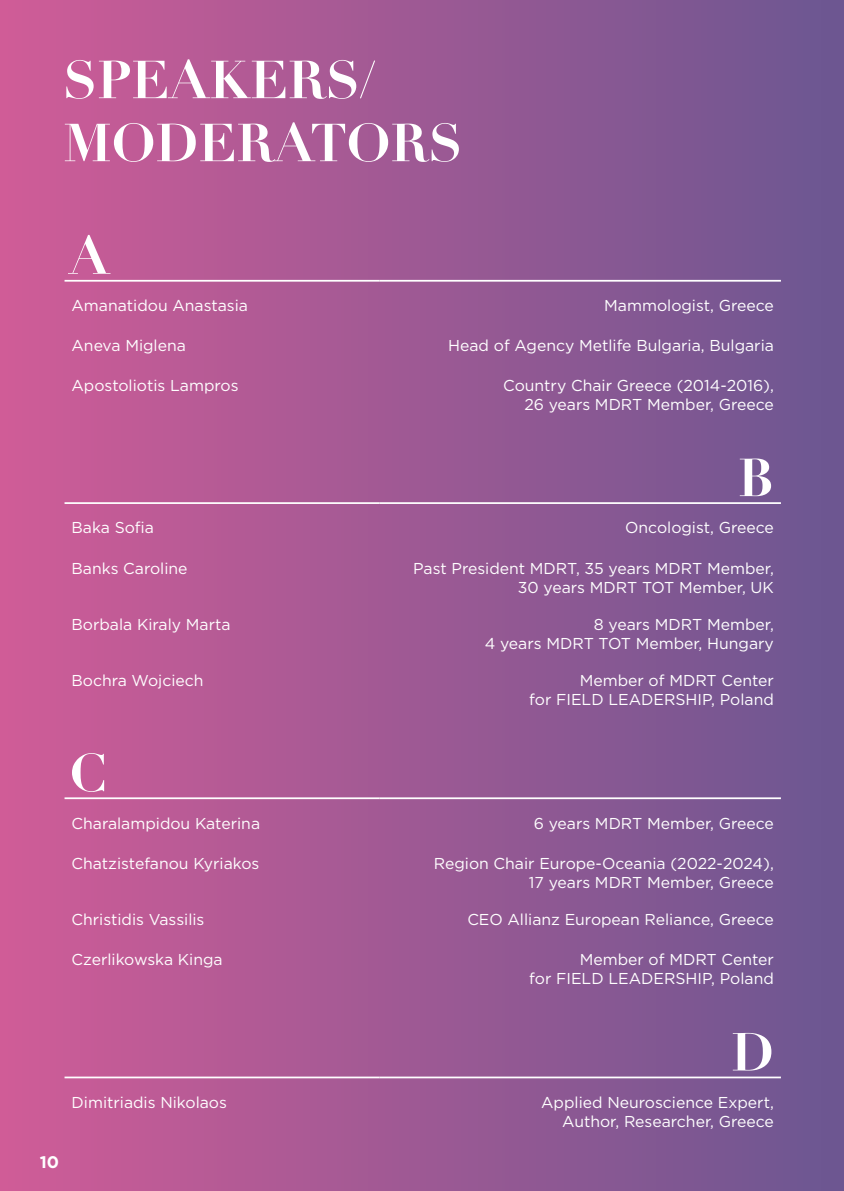
<style>
.page{position:relative;width:844px;height:1191px;background:#fff}
.page>*{position:absolute;margin:0;border:0;box-sizing:border-box;transform-origin:0 0}
.t1{font:700 52.5px/63px "Didot";color:#fff}
.t2{font:700 16.8px "Gotham Greek";color:#fff}
.t3{font:15.75px/18.9px "Gotham Greek";color:#fff;text-align:right}
</style>
<div class="page">
<hr style="left:843px;top:0;width:1px;height:1191px;background:#6d5691">
<div style="left:0;top:0;width:843px;height:1191px;background:linear-gradient(to right,#d05c97,#6b5691)"></div>
<hr style="left:64px;top:280px;width:315px;height:2px;background:#fff">
<hr style="left:379px;top:280px;width:401px;height:2px;background:#fff">
<hr style="left:64px;top:502px;width:315px;height:2px;background:#fff">
<hr style="left:379px;top:502px;width:401px;height:2px;background:#fff">
<hr style="left:64px;top:797px;width:315px;height:2px;background:#fff">
<hr style="left:379px;top:797px;width:401px;height:2px;background:#fff">
<hr style="left:64px;top:1076px;width:315px;height:2px;background:#fff">
<hr style="left:379px;top:1076px;width:401px;height:2px;background:#fff">
<h1 class="t1" style="left:63px;top:49px;width:400px">SPEAKERS/<br>MODERATORS</h1>
<h1 class="t1" style="left:69px;top:224px;width:41px">A</h1>
<p class="t3" style="left:71px;top:296px;width:178px">Amanatidou Anastasia</p>
<p class="t3" style="left:604px;top:296px;width:171px">Mammologist, Greece</p>
<p class="t3" style="left:71px;top:336px;width:116px">Aneva Miglena</p>
<p class="t3" style="left:448px;top:336px;width:327px">Head of Agency Metlife Bulgaria, Bulgaria</p>
<p class="t3" style="left:71px;top:375px;width:168px">Apostoliotis Lampros</p>
<p class="t3" style="left:503px;top:375px;width:272px">Country Chair Greece (2014-2016),<br>26 years MDRT Member, Greece</p>
<h1 class="t1" style="left:737px;top:447px;width:37px">B</h1>
<p class="t3" style="left:71px;top:518px;width:84px">Baka Sofia</p>
<p class="t3" style="left:625px;top:518px;width:150px">Oncologist, Greece</p>
<p class="t3" style="left:71px;top:558px;width:117px">Banks Caroline</p>
<p class="t3" style="left:413px;top:558px;width:362px">Past President MDRT, 35 years MDRT Member,<br>30 years MDRT TOT Member, UK</p>
<p class="t3" style="left:71px;top:614px;width:160px">Borbala Kiraly Marta</p>
<p class="t3" style="left:484px;top:614px;width:290px">8 years MDRT Member,<br>4 years MDRT TOT Member, Hungary</p>
<p class="t3" style="left:71px;top:670px;width:133px">Bochra Wojciech</p>
<p class="t3" style="left:529px;top:670px;width:246px">Member of MDRT Center<br>for FIELD LEADERSHIP, Poland</p>
<h1 class="t1" style="left:69px;top:742px;width:39px">C</h1>
<p class="t3" style="left:71px;top:813px;width:190px">Charalampidou Katerina</p>
<p class="t3" style="left:533px;top:813px;width:241px">6 years MDRT Member, Greece</p>
<p class="t3" style="left:71px;top:853px;width:189px">Chatzistefanou Kyriakos</p>
<p class="t3" style="left:433px;top:853px;width:341px">Region Chair Europe-Oceania (2022-2024),<br>17 years MDRT Member, Greece</p>
<p class="t3" style="left:71px;top:909px;width:134px">Christidis Vassilis</p>
<p class="t3" style="left:467px;top:909px;width:308px">CEO Allianz European Reliance, Greece</p>
<p class="t3" style="left:71px;top:950px;width:153px">Czerlikowska Kinga</p>
<p class="t3" style="left:529px;top:950px;width:246px">Member of MDRT Center<br>for FIELD LEADERSHIP, Poland</p>
<h1 class="t1" style="left:731px;top:1021px;width:44px">D</h1>
<p class="t2" style="left:40px;top:1152px;width:21px">10</p>
<p class="t3" style="left:71px;top:1092px;width:157px">Dimitriadis Nikolaos</p>
<p class="t3" style="left:541px;top:1092px;width:234px">Applied Neuroscience Expert,<br>Author, Researcher, Greece</p>
</div>
